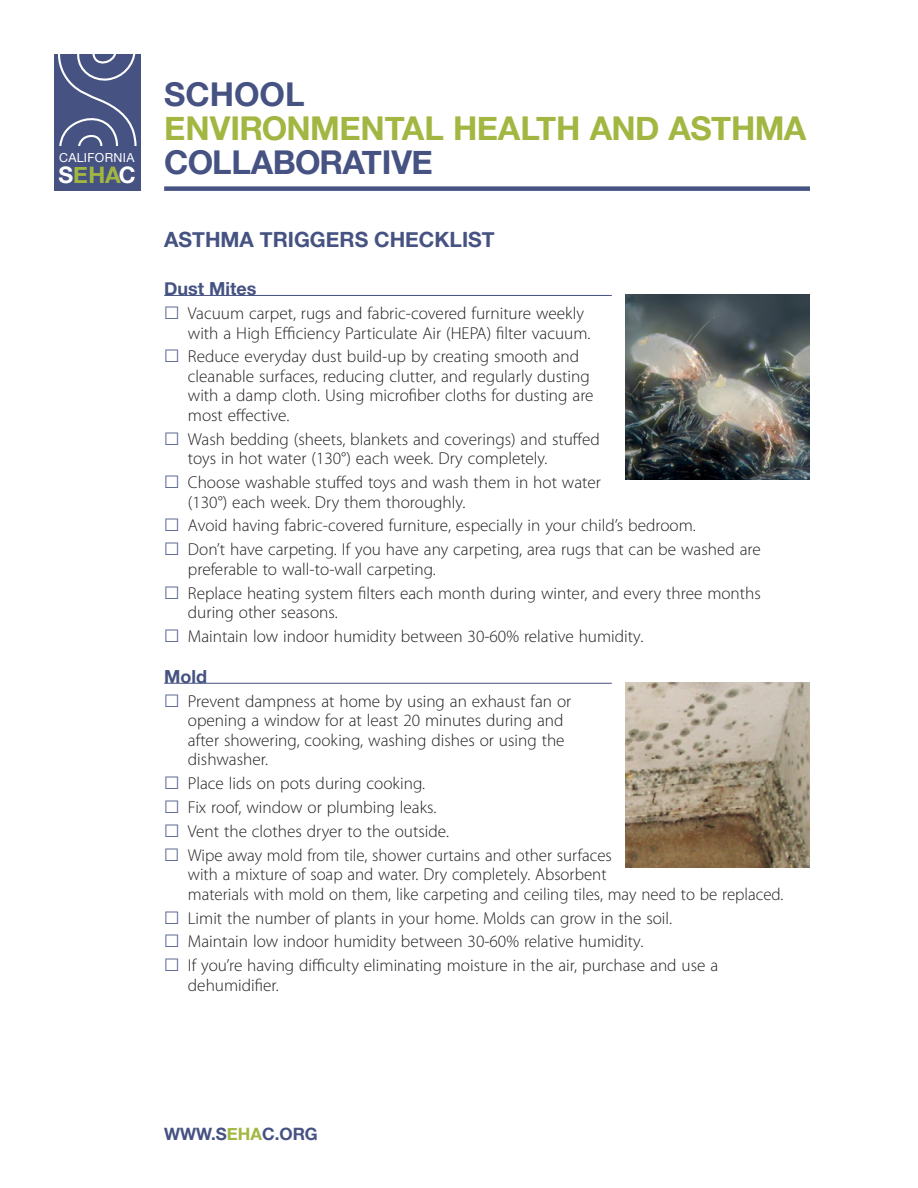
<style>
.page{position:relative;width:918px;height:1188px;background:#fff}
.page>*{position:absolute;margin:0;border:0;box-sizing:border-box;transform-origin:0 0}
.SubH_1{font:700 32.85px/34px "Helvetica Neue";letter-spacing:-.02em;color:#a1b741}
.t1{font:700 22.8px "Helvetica Neue";color:#a1b741}
.SubH_1-2{font:700 21px "Helvetica Neue";color:#455282}
.t2{font:700 20.85px/25px "Helvetica Neue";letter-spacing:.01em;color:#a1b741}
.SubH_2b{font:700 18px "Helvetica Neue";color:#455282}
.t3{font:300 17.25px/19.5px "Myriad Pro";color:#231f20}
.SubH_1-3{font:700 16.95px "Helvetica Neue";color:#455282}
.t4{font:12.45px "Helvetica Neue";letter-spacing:.025em;color:#fff}
.s1{color:#fff}
.s2{color:#455282}
.s3{color:#a1b741}
</style>
<div class="page">
<hr style="left:164px;top:295px;width:448px;height:1px;background:#455282">
<hr style="left:164px;top:683px;width:448px;height:1px;background:#455282">
<div style="left:54px;top:54px;width:86px;height:137px;background:#455282"></div>
<svg style="left:58px;top:54px;width:79px;height:91px"></svg>
<div style="left:164px;top:186px;width:646px;height:5px;background:#455282"></div>
<img style="left:625px;top:295px;width:185px;height:185px">
<img style="left:625px;top:683px;width:185px;height:184px">
<p class="t4" style="left:59px;top:147px;width:77px">CALIFORNIA</p>
<p class="t1" style="left:58px;top:155px;width:79px"><span class="s1">S</span>EHA<span class="s1">C</span></p>
<p class="SubH_1" style="left:164px;top:75px;width:644px"><span class="s2">SCHOOL<br></span>ENVIRONMENTAL HEALTH AND ASTHMA<br><span class="s2">COLLABORATIVE</span></p>
<p class="t2" style="left:151px;top:76px;width:185px"><span class="s2">SCHOOL<br></span>ENVIRONMENTAL</p>
<p class="t2" style="left:151px;top:124px;width:135px;line-height:20.9px">HEALTH AND<br>ASTHMA</p>
<p class="SubH_1-2" style="left:164px;top:221px;width:332px">ASTHMA TRIGGERS CHECKLIST</p>
<p class="SubH_2b" style="left:164px;top:273px;width:94px">Dust Mites</p>
<p class="t3" style="left:188px;top:304px;width:404px">Vacuum carpet, rugs and fabric-covered furniture weekly with a High Efficiency Particulate Air (HEPA) filter vacuum.</p>
<p class="t3" style="left:188px;top:347px;width:407px">Reduce everyday dust build-up by creating smooth and cleanable surfaces, reducing clutter, and regularly dusting with a damp cloth. Using microfiber cloths for dusting are most effective.</p>
<p class="t3" style="left:188px;top:430px;width:413px">Wash bedding (sheets, blankets and coverings) and stuffed toys in hot water (130°) each week. Dry completely.</p>
<p class="t3" style="left:188px;top:473px;width:414px">Choose washable stuffed toys and wash them in hot water (130°) each week. Dry them thoroughly.</p>
<p class="t3" style="left:188px;top:516px;width:509px">Avoid having fabric-covered furniture, especially in your child’s bedroom.</p>
<p class="t3" style="left:188px;top:540px;width:574px">Don’t have carpeting. If you have any carpeting, area rugs that can be washed are preferable to wall-to-wall carpeting.</p>
<p class="t3" style="left:188px;top:583px;width:574px">Replace heating system filters each month during winter, and every three months during other seasons.</p>
<p class="t3" style="left:188px;top:627px;width:457px">Maintain low indoor humidity between 30-60% relative humidity.</p>
<p class="SubH_2b" style="left:164px;top:660px;width:44px">Mold</p>
<p class="t3" style="left:188px;top:692px;width:385px">Prevent dampness at home by using an exhaust fan or opening a window for at least 20 minutes during and after showering, cooking, washing dishes or using the dishwasher.</p>
<p class="t3" style="left:188px;top:774px;width:239px">Place lids on pots during cooking.</p>
<p class="t3" style="left:188px;top:798px;width:250px">Fix roof, window or plumbing leaks.</p>
<p class="t3" style="left:188px;top:822px;width:263px">Vent the clothes dryer to the outside.</p>
<p class="t3" style="left:188px;top:845px;width:597px">Wipe away mold from tile, shower curtains and other surfaces<br>with a mixture of soap and water. Dry completely. Absorbent<br>materials with mold on them, like carpeting and ceiling tiles, may need to be replaced.</p>
<p class="t3" style="left:188px;top:908px;width:486px">Limit the number of plants in your home. Molds can grow in the soil.</p>
<p class="t3" style="left:188px;top:932px;width:457px">Maintain low indoor humidity between 30-60% relative humidity.</p>
<p class="t3" style="left:188px;top:956px;width:532px">If you’re having difficulty eliminating moisture in the air, purchase and use a dehumidifier.</p>
<p class="SubH_1-3" style="left:164px;top:1118px;width:155px">WWW.S<span class="s3">EHA</span>C.ORG</p>
</div>
